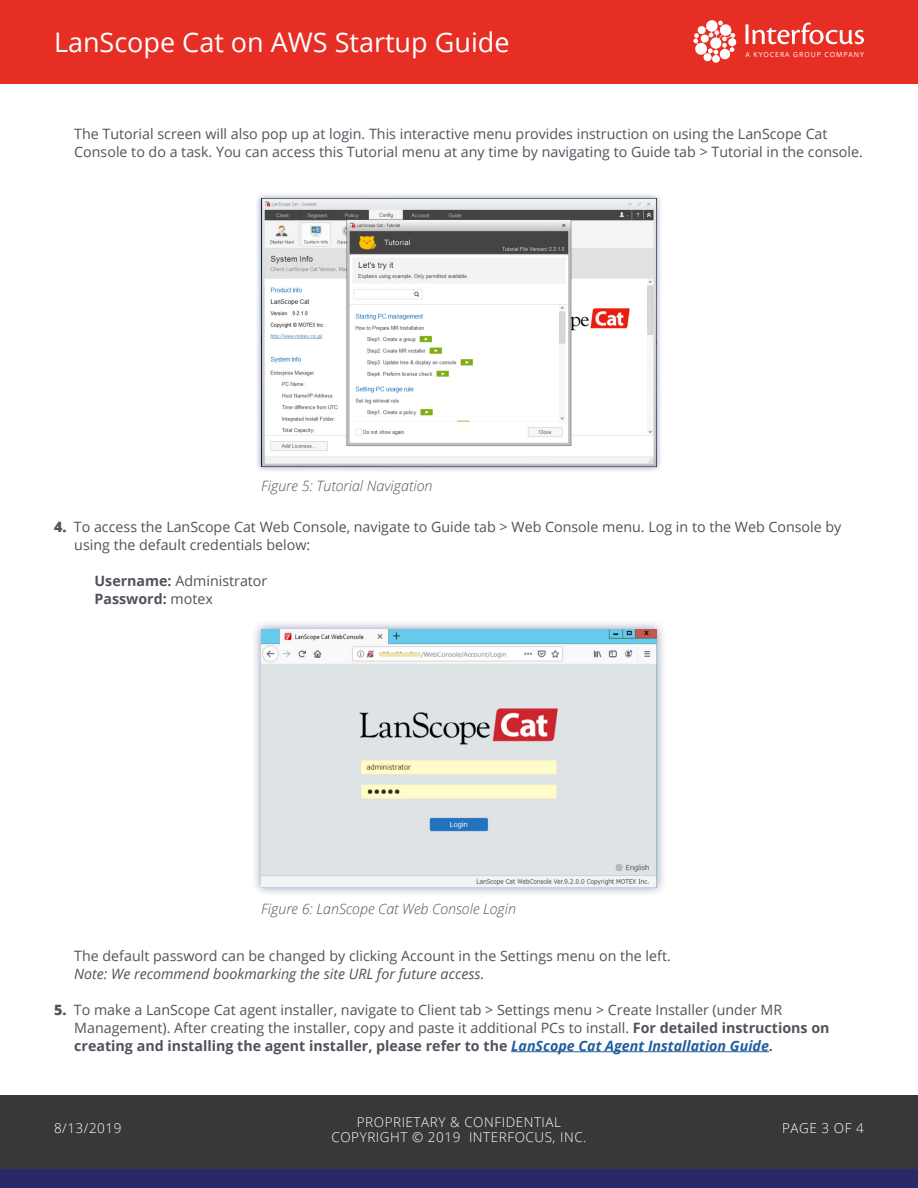
<style>
.page{position:relative;width:918px;height:1188px;background:#fff}
.page>*{position:absolute;margin:0;border:0;box-sizing:border-box;transform-origin:0 0}
.t1{font:27px "Open Sans";color:#fff}
.t2{font:14.25px/18px "Open Sans";color:#50535c}
.t3{font:italic 300 14.25px "Open Sans";color:#50535c}
.t4{font:italic 14.25px "Open Sans";color:#50535c}
.t5{font:700 14.25px/18px "Open Sans";color:#50535c}
.t6{font:300 13.5px/15px "Open Sans";letter-spacing:.04em;color:#fff;text-align:center}
.t7{font:6.9px "Open Sans";letter-spacing:.135em;color:#fff}
.s1{font-weight:800}
.s2{font-weight:400}
.s3{font-weight:700}
.s4{font-weight:700;font-style:italic;color:#215e9e}
</style>
<div class="page">
<div style="left:255px;top:192px;width:408px;height:281px;background:#2a2968;opacity:.5"></div>
<img style="left:261px;top:198px;width:396px;height:268px">
<div style="left:252px;top:619px;width:414px;height:278px;background:#2a2968;opacity:.5"></div>
<img style="left:261px;top:629px;width:396px;height:258px">
<hr style="left:511px;top:1051px;width:258px;height:1px;background:#215e9e">
<div style="left:0;top:0;width:918px;height:84px;background:#e72e25"></div>
<svg style="left:693px;top:20px;width:44px;height:43px"></svg>
<svg style="left:745px;top:22px;width:119px;height:22px"></svg>
<div style="left:0;top:1095px;width:918px;height:93px;background:#383838"></div>
<div style="left:0;top:1169px;width:918px;height:19px;background:#2a2968"></div>
<h1 class="t1" style="left:54px;top:24px;width:457px">LanScope Cat on AWS Startup Guide</h1>
<p class="t7" style="left:746px;top:50px;width:120px">A KYOCERA GROUP COMPANY</p>
<p class="t2" style="left:74px;top:124px;width:790px">The Tutorial screen will also pop up at login. This interactive menu provides instruction on using the LanScope Cat<br>Console to do a task. You can access this Tutorial menu at any time by navigating to Guide tab &gt; Tutorial in the console.</p>
<p class="t3" style="left:261px;top:476px;width:173px">Figure 5: Tutorial Navigation</p>
<p class="t2" style="left:74px;top:517px;width:769px;text-indent:-20px"><span class="s1">4.</span> To access the LanScope Cat Web Console, navigate to Guide tab &gt; Web Console menu. Log in to the Web Console by using the default credentials below:</p>
<p class="t5" style="left:95px;top:571px;width:174px">Username: <span class="s2">Administrator<br></span>Password: <span class="s2">motex</span></p>
<p class="t3" style="left:261px;top:899px;width:257px">Figure 6: LanScope Cat Web Console Login</p>
<p class="t2" style="left:74px;top:946px;width:598px">The default password can be changed by clicking Account in the Settings menu on the left.</p>
<p class="t4" style="left:74px;top:964px;width:412px">Note: We recommend bookmarking the site URL for future access.</p>
<p class="t2" style="left:74px;top:1000px;width:757px;text-indent:-20px"><span class="s1">5.</span> To make a LanScope Cat agent installer, navigate to Client tab &gt; Settings menu &gt; Create Installer (under MR<br>Management). After creating the installer, copy and paste it additional PCs to install. <span class="s3">For detailed instructions on creating and installing the agent installer, please refer to the</span> <span class="s4">LanScope Cat Agent Installation Guide</span><span class="s3">.</span></p>
<p class="t6" style="left:332px;top:1114px;width:256px">PROPRIETARY &amp; CONFIDENTIAL<br>COPYRIGHT © 2019 INTERFOCUS, INC.</p>
<p class="t6" style="left:54px;top:1120px;width:69px">8/13/2019</p>
<p class="t6" style="left:782px;top:1120px;width:83px">PAGE 3 OF 4</p>
</div>
